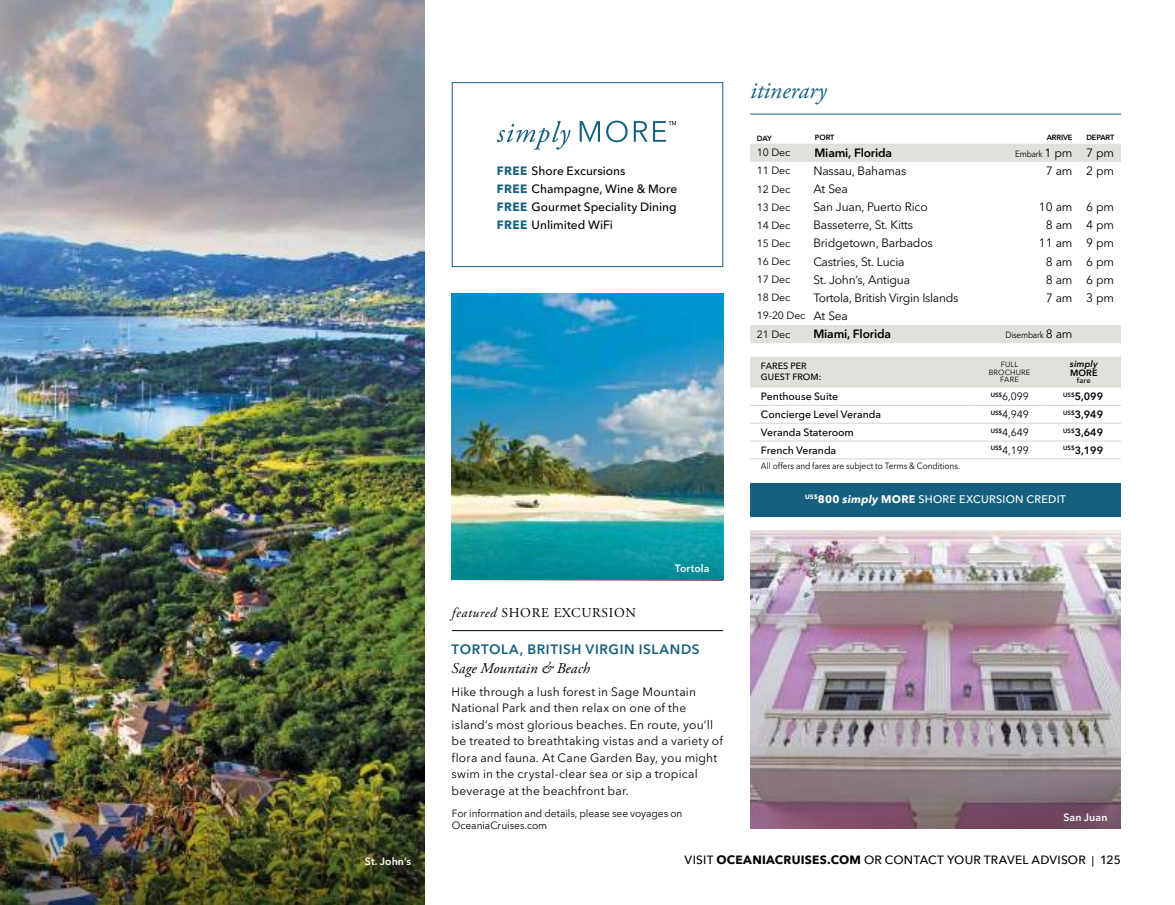
<style>
.page{position:relative;width:1175px;height:905px;background:#fff}
.page>*{position:absolute;margin:0;border:0;box-sizing:border-box;transform-origin:0 0}
.t1{font:italic 24px "Adobe Garamond Pro";color:#16607f}
.t2{font:italic 15px "Adobe Garamond Pro";letter-spacing:.005em;color:#000}
.t3{font:600 13.5px "Avenir Next LT Pro";letter-spacing:.045em;color:#16607f}
.t4{font:13.5px "Adobe Garamond Pro";letter-spacing:.05em;color:#000}
.t5{font:12px/16.5px "Avenir Next LT Pro";letter-spacing:.01em;color:#000}
.t6{font:12px "Avenir Next LT Pro";letter-spacing:-.015em;color:#000}
.t7{font:500 12px/18px "Avenir Next LT Pro";color:#000}
.t8{font:500 12px "Avenir Next";letter-spacing:.02em;color:#000}
.t9{font:12px "Avenir Next LT Pro";letter-spacing:-.025em;color:#000}
.t10{font:600 12px "Avenir Next LT Pro";letter-spacing:-.015em;color:#000}
.t11{font:500 10.8px "Avenir Next LT Pro";letter-spacing:.025em;color:#fff}
.t12{font:10.5px/12px "Avenir Next LT Pro";letter-spacing:-.01em;color:#000}
.t13{font:500 10.5px "Avenir Next LT Pro";letter-spacing:-.005em;color:#000}
.t14{font:600 10.5px "Avenir Next LT Pro";color:#000}
.t15{font:600 10.5px "Avenir Next LT Pro";letter-spacing:.01em;color:#fff}
.t16{font:9px "Avenir Next LT Pro";letter-spacing:-.01em;color:#000;scale:.92 1}
.t17{font:9px "Avenir Next LT Pro";letter-spacing:-.01em;color:#000;scale:.9 1}
.t18{font:500 9px/10.6px "Avenir Next LT Pro";letter-spacing:.005em;color:#000}
.t19{font:italic 600 9px "Avenir Next LT Pro";letter-spacing:.015em;color:#000}
.t20{font:600 9px "Avenir Next LT Pro";color:#000}
.t21{font:600 7.5px "Avenir Next LT Pro";letter-spacing:-.015em;color:#000}
.t22{font:7.5px/7.5px "Avenir Next LT Pro";letter-spacing:.02em;color:#000;text-align:center}
.t23{font:500 7.5px "Avenir Next LT Pro";color:#000}
.s1{font-weight:700;color:#16607f}
.s2{font-style:italic}
.s3{font-size:12px}
.s4{font-weight:700}
.s5{font-weight:700;font-style:italic}
.s6{font-size:10.5px}
</style>
<div class="page">
<hr style="left:750px;top:114px;width:370px;height:1px;background:#16607f">
<hr style="left:452px;top:630px;width:271px;height:1px;background:#000">
<div style="left:452px;top:82px;width:271px;height:185px;border:1px solid #16607f"></div>
<svg style="left:497px;top:121px;width:179px;height:29px"></svg>
<img style="left:750px;top:530px;width:370px;height:235px">
<img style="left:452px;top:294px;width:271px;height:286px">
<svg style="left:750px;top:765px;width:370px;height:63px;background:#836a76"></svg>
<svg style="left:750px;top:144px;width:370px;height:199px"></svg>
<div style="left:750px;top:482px;width:370px;height:34px;background:#16607f"></div>
<img style="left:0;top:0;width:425px;height:616px">
<img style="left:0;top:616px;width:425px;height:288px">
<div style="left:750px;top:357px;width:370px;height:30px;background:#e2e0db"></div>
<hr style="left:750px;top:405px;width:222px;height:1px;background:#d5d3d2">
<hr style="left:972px;top:405px;width:74px;height:1px;background:#d5d3d2">
<hr style="left:1046px;top:405px;width:74px;height:1px;background:#d5d3d2">
<hr style="left:750px;top:423px;width:222px;height:1px;background:#d5d3d2">
<hr style="left:972px;top:423px;width:74px;height:1px;background:#d5d3d2">
<hr style="left:1046px;top:423px;width:74px;height:1px;background:#d5d3d2">
<hr style="left:750px;top:441px;width:222px;height:1px;background:#d5d3d2">
<hr style="left:972px;top:441px;width:74px;height:1px;background:#d5d3d2">
<hr style="left:1046px;top:441px;width:74px;height:1px;background:#d5d3d2">
<hr style="left:750px;top:458px;width:222px;height:1px;background:#d5d3d2">
<hr style="left:972px;top:458px;width:74px;height:1px;background:#d5d3d2">
<hr style="left:1046px;top:458px;width:74px;height:1px;background:#d5d3d2">
<p class="t15" style="left:365px;top:854px;width:48px">St. John’s</p>
<p class="t7" style="left:497px;top:161px;width:182px"><span class="s1">FREE</span> Shore Excursions<br><span class="s1">FREE</span> Champagne, Wine &amp; More<br><span class="s1">FREE</span> Gourmet Speciality Dining<br><span class="s1">FREE</span> Unlimited WiFi</p>
<p class="t4" style="left:452px;top:604px;width:186px"><span class="s2">featured</span> SHORE EXCURSION</p>
<p class="t15" style="left:675px;top:562px;width:36px">Tortola</p>
<p class="t3" style="left:451px;top:641px;width:249px">TORTOLA, BRITISH VIRGIN ISLANDS</p>
<p class="t2" style="left:451px;top:659px;width:140px">Sage Mountain &amp; Beach</p>
<p class="t5" style="left:451px;top:683px;width:273px">Hike through a lush forest in Sage Mountain National Park and then relax on one of the island’s most glorious beaches. En route, you’ll be treated to breathtaking vistas and a variety of flora and fauna. At Cane Garden Bay, you might swim in the crystal-clear sea or sip a tropical beverage at the beachfront bar.</p>
<p class="t12" style="left:452px;top:807px;width:232px">For information and details, please see voyages on<br>OceaniaCruises.com</p>
<h1 class="t1" style="left:750px;top:76px;width:78px">itinerary</h1>
<p class="t21" style="left:757px;top:133px;width:16px">DAY</p>
<p class="t21" style="left:815px;top:133px;width:21px">PORT</p>
<p class="t21" style="left:1046px;top:133px;width:27px">ARRIVE</p>
<p class="t21" style="left:1086px;top:133px;width:30px">DEPART</p>
<p class="t12" style="left:757px;top:147px;width:35px">10 Dec</p>
<p class="t10" style="left:814px;top:145px;width:79px">Miami, Florida</p>
<p class="t17" style="left:1015px;top:148px;width:111px">Embark <span class="s3">1 pm 7 pm</span></p>
<p class="t12" style="left:757px;top:165px;width:35px">11 Dec</p>
<p class="t6" style="left:813px;top:164px;width:94px">Nassau, Bahamas</p>
<p class="t5" style="left:1045px;top:162px;width:70px">7 am 2 pm</p>
<p class="t12" style="left:757px;top:183px;width:35px">12 Dec</p>
<p class="t5" style="left:813px;top:181px;width:36px">At Sea</p>
<p class="t12" style="left:757px;top:201px;width:35px">13 Dec</p>
<p class="t6" style="left:813px;top:200px;width:116px">San Juan, Puerto Rico</p>
<p class="t5" style="left:1039px;top:199px;width:77px">10 am 6 pm</p>
<p class="t12" style="left:757px;top:219px;width:35px">14 Dec</p>
<p class="t6" style="left:813px;top:218px;width:101px">Basseterre, St. Kitts</p>
<p class="t5" style="left:1045px;top:217px;width:70px">8 am 4 pm</p>
<p class="t12" style="left:757px;top:237px;width:35px">15 Dec</p>
<p class="t6" style="left:813px;top:236px;width:121px">Bridgetown, Barbados</p>
<p class="t5" style="left:1039px;top:235px;width:77px">11 am 9 pm</p>
<p class="t12" style="left:757px;top:255px;width:35px">16 Dec</p>
<p class="t6" style="left:813px;top:254px;width:93px">Castries, St. Lucia</p>
<p class="t5" style="left:1045px;top:253px;width:70px">8 am 6 pm</p>
<p class="t12" style="left:757px;top:273px;width:35px">17 Dec</p>
<p class="t6" style="left:813px;top:272px;width:98px">St. John’s, Antigua</p>
<p class="t5" style="left:1045px;top:271px;width:70px">8 am 6 pm</p>
<p class="t12" style="left:757px;top:291px;width:35px">18 Dec</p>
<p class="t9" style="left:813px;top:290px;width:147px">Tortola, British Virgin Islands</p>
<p class="t5" style="left:1045px;top:289px;width:70px">7 am 3 pm</p>
<p class="t12" style="left:757px;top:307px;width:92px;line-height:18.1px">19-20 Dec <span class="s3">At Sea<br></span>21 Dec</p>
<p class="t10" style="left:813px;top:326px;width:79px">Miami, Florida</p>
<p class="t17" style="left:1005px;top:329px;width:76px">Disembark <span class="s3">8 am</span></p>
<p class="t18" style="left:761px;top:360px;width:62px">FARES PER<br>GUEST FROM:</p>
<p class="t22" style="left:988px;top:361px;width:43px">FULL<br>BROCHURE<br>FARE</p>
<p class="t19" style="left:1069px;top:358px;width:29px">simply</p>
<p class="t20" style="left:1070px;top:367px;width:29px">MORE</p>
<p class="t23" style="left:1076px;top:376px;width:15px">fare</p>
<p class="t13" style="left:761px;top:390px;width:79px">Penthouse Suite</p>
<p class="t12" style="left:990px;top:390px;width:40px"><sup>US$</sup>6,099</p>
<p class="t14" style="left:1063px;top:390px;width:41px"><sup>US$</sup>5,099</p>
<p class="t13" style="left:761px;top:408px;width:122px">Concierge Level Veranda</p>
<p class="t12" style="left:990px;top:408px;width:40px"><sup>US$</sup>4,949</p>
<p class="t14" style="left:1063px;top:408px;width:41px"><sup>US$</sup>3,949</p>
<p class="t13" style="left:761px;top:426px;width:94px">Veranda Stateroom</p>
<p class="t12" style="left:990px;top:426px;width:40px"><sup>US$</sup>4,649</p>
<p class="t14" style="left:1063px;top:426px;width:41px"><sup>US$</sup>3,649</p>
<p class="t13" style="left:761px;top:444px;width:77px">French Veranda</p>
<p class="t12" style="left:990px;top:444px;width:40px"><sup>US$</sup>4,199</p>
<p class="t14" style="left:1063px;top:444px;width:41px"><sup>US$</sup>3,199</p>
<p class="t16" style="left:761px;top:460px;width:218px">All offers and fares are subject to Terms &amp; Conditions.</p>
<p class="t11" style="left:805px;top:492px;width:262px"><sup>US$</sup><span class="s4">800</span> <span class="s5">simply</span> <span class="s4">MORE</span> SHORE EXCURSION CREDIT</p>
<p class="t15" style="left:1045px;top:811px;width:43px">Ephesus</p>
<p class="t15" style="left:1063px;top:811px;width:45px">San Juan</p>
<p class="t8" style="left:684px;top:850px;width:438px">VISIT <span class="s4">OCEANIACRUISES.COM</span> OR CONTACT YOUR TRAVEL ADVISOR <span class="s6">|</span> 125</p>
</div>
